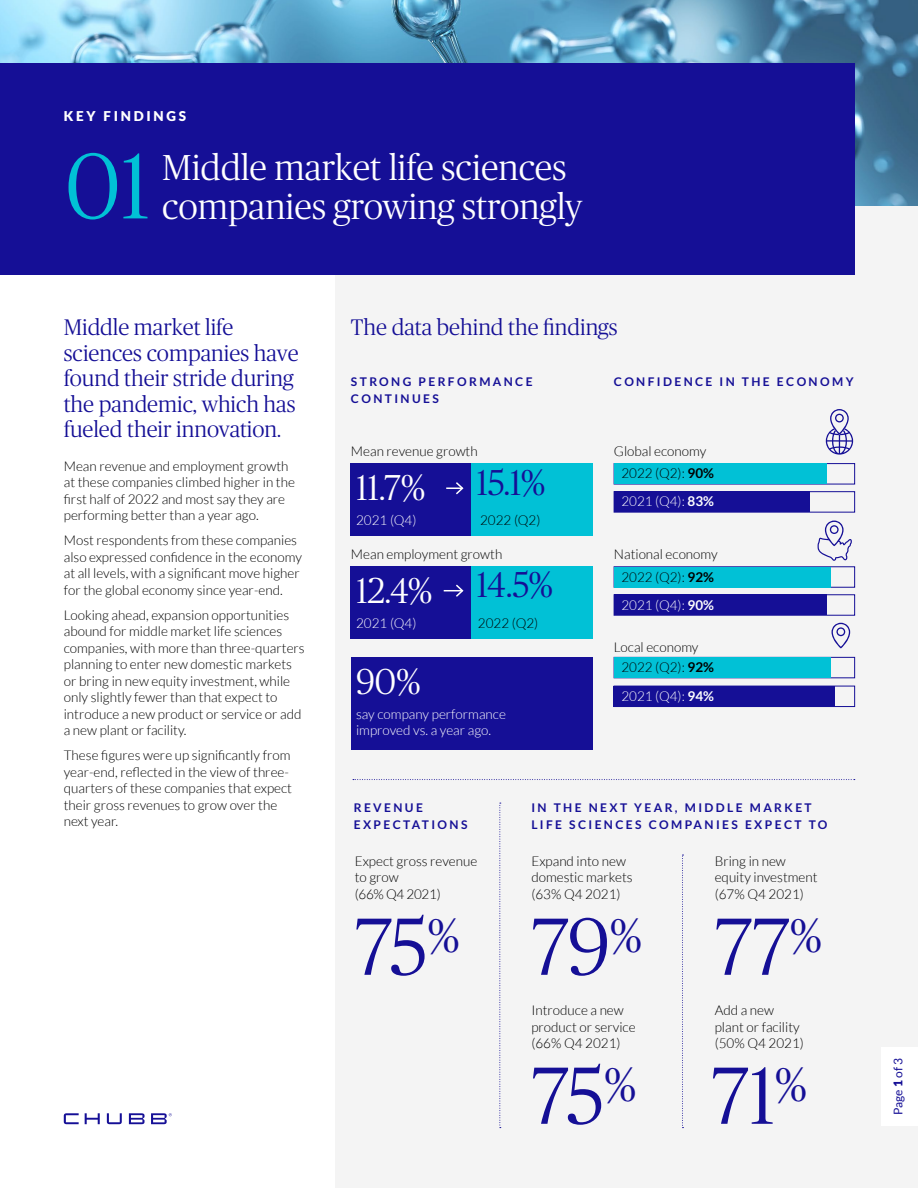
<style>
.page{position:relative;width:918px;height:1188px;background:#fff}
.page>*{position:absolute;margin:0;border:0;box-sizing:border-box;transform-origin:0 0}
.Number{font:300 93px "Chubb Publico";color:#01c1d6}
.Chart___BLUE{font:300 81px "Chubb Publico";letter-spacing:-.015em;color:#150f96}
.Page_Title{font:300 36px/39px "Chubb Publico";color:#fff}
.Chart___WHITE{font:300 36px "Chubb Publico";color:#fff}
.Chart___BLUE-2{font:300 36px "Chubb Publico";color:#150f96}
.Head_H1{font:300 22.5px/25.5px "Chubb Publico";color:#150f96}
.Body{font:300 13.5px/16.5px "Lato";color:#000}
.Chart_Body_REV{font:300 13.5px/16.5px "Lato";color:#fff}
.Chart_H2{font:300 13.5px "Lato";color:#000}
.Chart_Body_BLK{font:300 13.5px "Lato";color:#000}
.Pre_Head{font:900 13.5px "Lato";letter-spacing:.2em;color:#fff}
.Chart_Section_Head_H{font:700 12px/16.5px "Lato";letter-spacing:.2em;color:#150f96}
.t1{font:12px "Lato";color:#150f96}
.s1{font-weight:700}
.s2{font-weight:900}
</style>
<div class="page">
<img style="left:0;top:0;width:918px;height:206px">
<div style="left:336px;top:206px;width:582px;height:982px;background:#f4f4f4"></div>
<div style="left:0;top:64px;width:854px;height:211px;background:#150f96"></div>
<div style="left:351px;top:463px;width:121px;height:73px;background:#150f96"></div>
<div style="left:471px;top:463px;width:121px;height:73px;background:#01c1d6"></div>
<svg style="left:446px;top:482px;width:18px;height:13px"></svg>
<div style="left:351px;top:566px;width:121px;height:72px;background:#150f96"></div>
<div style="left:471px;top:566px;width:121px;height:72px;background:#01c1d6"></div>
<svg style="left:444px;top:584px;width:20px;height:13px"></svg>
<div style="left:351px;top:657px;width:241px;height:93px;background:#150f96"></div>
<svg style="left:826px;top:409px;width:27px;height:46px"></svg>
<div style="left:614px;top:464px;width:212px;height:20px;background:#01c1d6"></div>
<div style="left:614px;top:491px;width:241px;height:21px;border:1px solid #150f96"></div>
<div style="left:614px;top:492px;width:195px;height:20px;background:#150f96"></div>
<svg style="left:818px;top:521px;width:34px;height:40px"></svg>
<div style="left:614px;top:567px;width:241px;height:20px;border:1px solid #150f96"></div>
<div style="left:614px;top:567px;width:217px;height:20px;background:#01c1d6"></div>
<div style="left:614px;top:595px;width:241px;height:20px;border:1px solid #150f96"></div>
<div style="left:614px;top:595px;width:212px;height:20px;background:#150f96"></div>
<svg style="left:832px;top:623px;width:18px;height:25px"></svg>
<div style="left:614px;top:657px;width:241px;height:21px;border:1px solid #150f96"></div>
<div style="left:614px;top:657px;width:217px;height:21px;background:#01c1d6"></div>
<div style="left:614px;top:686px;width:241px;height:21px;border:1px solid #150f96"></div>
<div style="left:614px;top:686px;width:221px;height:21px;background:#150f96"></div>
<svg style="left:353px;top:779px;width:502px;height:1px"></svg>
<svg style="left:499px;top:803px;width:2px;height:325px"></svg>
<svg style="left:682px;top:855px;width:1px;height:273px"></svg>
<div style="left:882px;top:1047px;width:36px;height:79px;background:#fff"></div>
<svg style="left:64px;top:1113px;width:108px;height:11px"></svg>
<h1 class="Pre_Head" style="left:64px;top:108px;width:124px">KEY FINDINGS</h1>
<h1 class="Number" style="left:65px;top:123px;width:86px">01</h1>
<h1 class="Page_Title" style="left:162px;top:146px;width:422px">Middle market life sciences companies growing strongly</h1>
<h1 class="Head_H1" style="left:64px;top:314px;width:236px">Middle market life sciences companies have found their stride during the pandemic, which has fueled their innovation.</h1>
<p class="Body" style="left:64px;top:458px;width:233px">Mean revenue and employment growth at these companies climbed higher in the first half of 2022 and most say they are performing better than a year ago.</p>
<p class="Body" style="left:64px;top:532px;width:240px">Most respondents from these companies also expressed confidence in the economy at all levels, with a significant move higher for the global economy since year-end.</p>
<p class="Body" style="left:64px;top:607px;width:242px">Looking ahead, expansion opportunities abound for middle market life sciences companies, with more than three-quarters planning to enter new domestic markets or bring in new equity investment, while only slightly fewer than that expect to introduce a new product or service or add a new plant or facility.</p>
<p class="Body" style="left:64px;top:747px;width:230px">These figures were up significantly from year-end, reflected in the view of three&shy;quarters of these companies that expect their gross revenues to grow over the next year.</p>
<h1 class="Head_H1" style="left:351px;top:314px;width:268px">The data behind the findings</h1>
<h1 class="Chart_Section_Head_H" style="left:351px;top:374px;width:183px">STRONG PERFORMANCE<br>CONTINUES</h1>
<h1 class="Chart_Section_Head_H" style="left:614px;top:373px;width:241px">CONFIDENCE IN THE ECONOMY</h1>
<h2 class="Chart_H2" style="left:351px;top:444px;width:128px">Mean revenue growth</h2>
<p class="Chart___WHITE" style="left:356px;top:463px;width:71px">11.7%</p>
<p class="Chart_Body_REV" style="left:356px;top:512px;width:62px">2021 (Q4)</p>
<p class="Chart___BLUE-2" style="left:477px;top:458px;width:70px">15.1%</p>
<p class="Chart_Body_BLK" style="left:480px;top:513px;width:62px">2022 (Q2)</p>
<h2 class="Chart_H2" style="left:351px;top:547px;width:153px">Mean employment growth</h2>
<p class="Chart___WHITE" style="left:356px;top:566px;width:78px">12.4%</p>
<p class="Chart_Body_REV" style="left:356px;top:615px;width:62px">2021 (Q4)</p>
<p class="Chart___BLUE-2" style="left:477px;top:561px;width:78px">14.5%</p>
<p class="Chart_Body_BLK" style="left:478px;top:616px;width:62px">2022 (Q2)</p>
<p class="Chart___WHITE" style="left:356px;top:657px;width:66px">90%</p>
<p class="Chart_Body_REV" style="left:356px;top:706px;width:151px">say company performance improved vs. a year ago.</p>
<h2 class="Chart_H2" style="left:614px;top:444px;width:94px">Global economy</h2>
<p class="Chart_Body_BLK" style="left:621px;top:466px;width:94px">2022 (Q2): <span class="s1">90%</span></p>
<p class="Chart_Body_REV" style="left:621px;top:493px;width:94px">2021 (Q4): <span class="s1">83%</span></p>
<h2 class="Chart_H2" style="left:614px;top:547px;width:105px">National economy</h2>
<p class="Chart_Body_BLK" style="left:621px;top:569px;width:94px">2022 (Q2): <span class="s1">92%</span></p>
<p class="Chart_Body_REV" style="left:621px;top:596px;width:94px">2021 (Q4): <span class="s1">90%</span></p>
<h2 class="Chart_H2" style="left:614px;top:640px;width:86px">Local economy</h2>
<p class="Chart_Body_BLK" style="left:621px;top:660px;width:94px">2022 (Q2): <span class="s1">92%</span></p>
<p class="Chart_Body_REV" style="left:621px;top:688px;width:94px">2021 (Q4): <span class="s1">94%</span></p>
<h1 class="Chart_Section_Head_H" style="left:354px;top:800px;width:115px">REVENUE<br>EXPECTATIONS</h1>
<p class="Body" style="left:355px;top:852px;width:124px">Expect gross revenue to grow<br>(66% Q4 2021)</p>
<p class="Chart___BLUE" style="left:355px;top:892px;width:107px">75<sup>%</sup></p>
<h1 class="Chart_Section_Head_H" style="left:531px;top:800px;width:297px">IN THE NEXT YEAR, MIDDLE MARKET<br>LIFE SCIENCES COMPANIES EXPECT TO</h1>
<p class="Body" style="left:531px;top:852px;width:103px">Expand into new domestic markets (63% Q4 2021)</p>
<p class="Chart___BLUE" style="left:531px;top:892px;width:112px">79<sup>%</sup></p>
<p class="Body" style="left:531px;top:1002px;width:106px">Introduce a new product or service (66% Q4 2021)</p>
<p class="Chart___BLUE" style="left:531px;top:1041px;width:107px">75<sup>%</sup></p>
<p class="Body" style="left:715px;top:852px;width:104px">Bring in new equity investment (67% Q4 2021)</p>
<p class="Chart___BLUE" style="left:715px;top:892px;width:109px">77<sup>%</sup></p>
<p class="Body" style="left:715px;top:1002px;width:91px">Add a new plant or facility (50% Q4 2021)</p>
<p class="Chart___BLUE" style="left:711px;top:1041px;width:97px">71<sup>%</sup></p>
<p class="t1" style="left:892px;top:1115px;width:59px;rotate:-90deg">Page <span class="s2">1</span> of 3</p>
</div>
